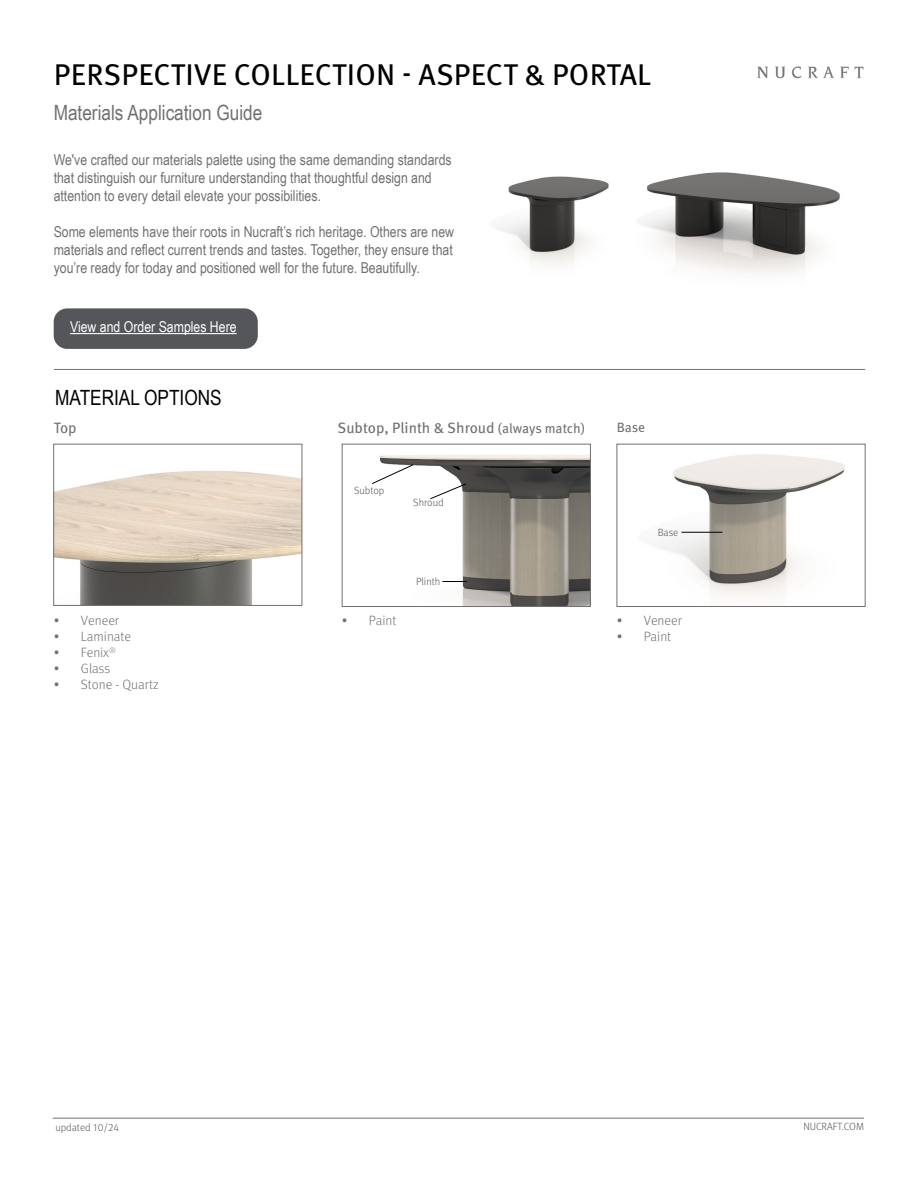
<style>
.page{position:relative;width:918px;height:1188px;background:#fff}
.page>*{position:absolute;margin:0;border:0;box-sizing:border-box;transform-origin:0 0}
.t1{font:30px "Meta OT";letter-spacing:.01em;color:#000}
.t2{font:21px "Arial Narrow";color:#717073}
.t3{font:21px "Arial Narrow";color:#000}
.t4{font:15px/18px "Arial Narrow";color:#717073}
.t5{font:15px "Meta OT";color:#717073}
.t6{font:15px "Arial Narrow";color:#fff}
.t7{font:300 13.5px "Meta OT";color:#717073}
.t8{font:13.5px "Meta OT";color:#717073}
.t9{font:300 10.5px "Meta OT";color:#55565a}
.s1{font-size:13.5px}
</style>
<div class="page">
<hr style="left:54px;top:369px;width:811px;height:1px;background:#717073">
<img style="left:757px;top:66px;width:107px;height:13px">
<div style="left:54px;top:308px;width:204px;height:41px;background:#55565a;border-radius:14px"></div>
<hr style="left:70px;top:333px;width:167px;height:1px;background:#fff">
<hr style="left:53px;top:1118px;width:811px;height:1px;background:#717073">
<img style="left:55px;top:470px;width:245px;height:134px">
<div style="left:53px;top:444px;width:249px;height:162px;border:1px solid #717073"></div>
<img style="left:379px;top:455px;width:210px;height:150px">
<div style="left:342px;top:444px;width:249px;height:163px;border:1px solid #717073"></div>
<img style="left:658px;top:454px;width:187px;height:141px">
<div style="left:617px;top:444px;width:248px;height:163px;border:1px solid #717073"></div>
<hr style="left:681px;top:532px;width:41px;height:1px;background:#000">
<img style="left:640px;top:172px;width:200px;height:102px">
<svg style="left:372px;top:464px;width:42px;height:20px"></svg>
<svg style="left:430px;top:483px;width:37px;height:16px"></svg>
<svg style="left:442px;top:581px;width:25px;height:1px"></svg>
<img style="left:496px;top:176px;width:113px;height:88px">
<h1 class="t1" style="left:54px;top:56px;width:599px">PERSPECTIVE COLLECTION - ASPECT &amp; PORTAL</h1>
<h2 class="t2" style="left:54px;top:97px;width:210px">Materials Application Guide</h2>
<p class="t4" style="left:54px;top:150px;width:400px">We've crafted our materials palette using the same demanding standards that distinguish our furniture understanding that thoughtful design and attention to every detail elevate your possibilities.</p>
<p class="t4" style="left:54px;top:222px;width:402px;text-align:justify">Some elements have their roots in Nucraft’s rich heritage. Others are new materials and reflect current trends and tastes. Together, they ensure that you’re ready for today and positioned well for the future. Beautifully.</p>
<p class="t6" style="left:70px;top:316px;width:168px">View and Order Samples Here</p>
<h2 class="t3" style="left:55px;top:382px;width:168px">MATERIAL OPTIONS</h2>
<p class="t5" style="left:54px;top:419px;width:25px">Top</p>
<p class="t7" style="left:54px;top:612px;width:67px">• Veneer</p>
<p class="t7" style="left:54px;top:628px;width:79px">• Laminate</p>
<p class="t7" style="left:54px;top:644px;width:63px">• Fenix<sup>®</sup></p>
<p class="t7" style="left:54px;top:661px;width:58px">• Glass</p>
<p class="t7" style="left:54px;top:677px;width:106px">• Stone - Quartz</p>
<p class="t5" style="left:338px;top:419px;width:249px">Subtop, Plinth &amp; Shroud <span class="s1">(always match)</span></p>
<p class="t8" style="left:617px;top:420px;width:30px">Base</p>
<p class="t9" style="left:354px;top:484px;width:32px">Subtop</p>
<p class="t9" style="left:413px;top:496px;width:32px">Shroud</p>
<p class="t7" style="left:342px;top:612px;width:56px">• Paint</p>
<p class="t9" style="left:416px;top:576px;width:26px">Plinth</p>
<p class="t9" style="left:658px;top:527px;width:22px">Base</p>
<p class="t7" style="left:617px;top:612px;width:67px">• Veneer</p>
<p class="t7" style="left:617px;top:628px;width:56px">• Paint</p>
<p class="t9" style="left:55px;top:1121px;width:65px">updated 10/24</p>
<p class="t9" style="left:803px;top:1120px;width:62px">NUCRAFT.COM</p>
</div>
